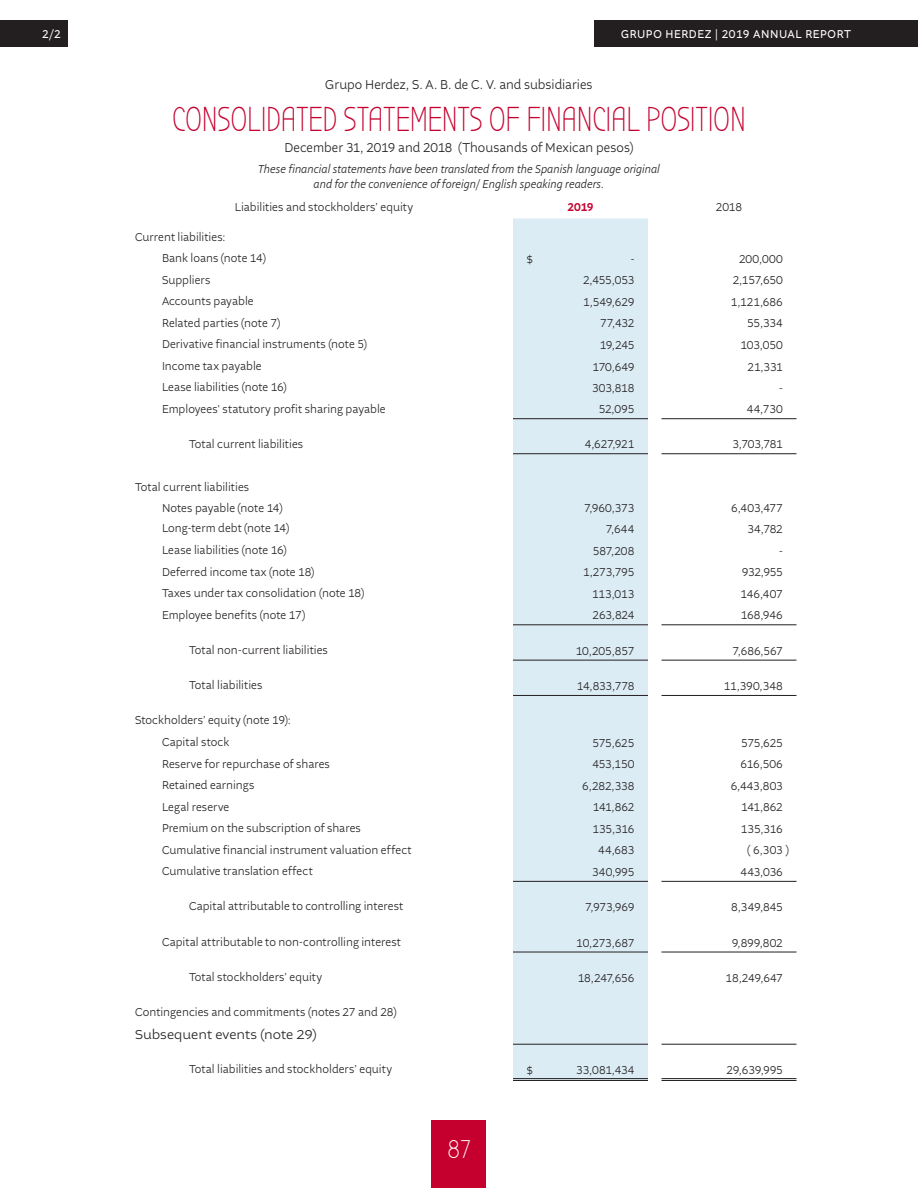
<style>
.page{position:relative;width:918px;height:1188px;background:#fff}
.page>*{position:absolute;margin:0;border:0;box-sizing:border-box;transform-origin:0 0}
.TITULOS_NOTAS_FINANC{font:34.5px "Bubbler One";letter-spacing:-.01em;color:#c5002e;scale:.9 1}
.t1{font:25.5px "Bubbler One";color:#fff}
.t2{font:300 13.5px "Altivo";color:#231f20;scale:.9 1}
.t3{font:300 13.5px "Altivo";color:#231f20}
.t4{font:300 12px/21.6px "Altivo";letter-spacing:.005em;color:#231f20;scale:.9 1}
.t5{font:italic 300 12px/15px "Altivo";letter-spacing:.005em;color:#231f20;text-align:center;scale:.9 1}
.Cornisa___L{font:12px "Altivo";letter-spacing:.055em;color:#fff;scale:.9 1}
.t6{font:500 12px "Altivo";color:#c5002e;scale:.9 1}
</style>
<div class="page">
<div style="left:513px;top:218px;width:135px;height:840px;background:#dcecf5"></div>
<div style="left:513px;top:1058px;width:135px;height:22px;background:#dcecf5"></div>
<hr style="left:662px;top:1078px;width:134px;height:1px;background:#231f20">
<hr style="left:662px;top:1080px;width:134px;height:1px;background:#231f20">
<hr style="left:662px;top:418px;width:134px;height:1px;background:#231f20">
<hr style="left:662px;top:453px;width:134px;height:1px;background:#231f20">
<hr style="left:662px;top:660px;width:134px;height:1px;background:#231f20">
<hr style="left:662px;top:695px;width:134px;height:1px;background:#231f20">
<hr style="left:662px;top:881px;width:134px;height:1px;background:#231f20">
<hr style="left:662px;top:952px;width:134px;height:1px;background:#231f20">
<hr style="left:513px;top:418px;width:135px;height:1px;background:#231f20">
<hr style="left:513px;top:453px;width:135px;height:1px;background:#231f20">
<hr style="left:513px;top:660px;width:135px;height:1px;background:#231f20">
<hr style="left:513px;top:695px;width:135px;height:1px;background:#231f20">
<hr style="left:513px;top:881px;width:135px;height:1px;background:#231f20">
<hr style="left:513px;top:952px;width:135px;height:1px;background:#231f20">
<hr style="left:513px;top:1078px;width:135px;height:1px;background:#231f20">
<hr style="left:513px;top:1080px;width:135px;height:1px;background:#231f20">
<hr style="left:513px;top:1044px;width:135px;height:1px;background:#231f20">
<hr style="left:662px;top:1044px;width:134px;height:1px;background:#231f20">
<hr style="left:662px;top:625px;width:134px;height:1px;background:#231f20">
<hr style="left:513px;top:625px;width:135px;height:1px;background:#231f20">
<div style="left:432px;top:1120px;width:54px;height:68px;background:#c5002e"></div>
<div style="left:594px;top:20px;width:324px;height:27px;background:#231f20"></div>
<div style="left:0;top:20px;width:68px;height:27px;background:#231f20"></div>
<p class="Cornisa___L" style="left:42px;top:27px;width:22px">2/2</p>
<p class="Cornisa___L" style="left:621px;top:27px;width:257px">GRUPO HERDEZ | 2019 ANNUAL REPORT</p>
<p class="t2" style="left:325px;top:75px;width:299px">Grupo Herdez, S. A. B. de C. V. and subsidiaries</p>
<p class="TITULOS_NOTAS_FINANC" style="left:172px;top:99px;width:639px">CONSOLIDATED STATEMENTS OF FINANCIAL POSITION</p>
<p class="t2" style="left:285px;top:138px;width:389px">December 31, 2019 and 2018 (Thousands of Mexican pesos)</p>
<p class="t5" style="left:258px;top:161px;width:448px">These financial statements have been translated from the Spanish language original and for the convenience of foreign/ English speaking readers.</p>
<p class="t4" style="left:235px;top:196px;width:200px">Liabilities and stockholders’ equity</p>
<p class="t6" style="left:567px;top:199px;width:31px">2019</p>
<p class="t4" style="left:716px;top:196px;width:31px">2018</p>
<p class="t4" style="left:162px;top:226px;width:117px;text-indent:-27px">Current liabilities:<br>Bank loans (note 14)</p>
<p class="t4" style="left:526px;top:248px;width:9px">$</p>
<p class="t4" style="left:631px;top:248px;width:6px">-</p>
<p class="t4" style="left:739px;top:248px;width:50px">200,000</p>
<p class="t4" style="left:162px;top:269px;width:55px">Suppliers</p>
<p class="t4" style="left:583px;top:270px;width:59px">2,455,053</p>
<p class="t4" style="left:733px;top:270px;width:57px">2,157,650</p>
<p class="t4" style="left:162px;top:290px;width:103px">Accounts payable</p>
<p class="t4" style="left:583px;top:291px;width:58px">1,549,629</p>
<p class="t4" style="left:731px;top:291px;width:59px">1,121,686</p>
<p class="t4" style="left:162px;top:312px;width:133px">Related parties (note 7)</p>
<p class="t4" style="left:600px;top:313px;width:40px">77,432</p>
<p class="t4" style="left:747px;top:313px;width:41px">55,334</p>
<p class="t4" style="left:162px;top:333px;width:230px">Derivative financial instruments (note 5)</p>
<p class="t4" style="left:600px;top:334px;width:40px">19,245</p>
<p class="t4" style="left:740px;top:334px;width:49px">103,050</p>
<p class="t4" style="left:162px;top:355px;width:112px">Income tax payable</p>
<p class="t4" style="left:592px;top:356px;width:48px">170,649</p>
<p class="t4" style="left:748px;top:356px;width:41px">21,331</p>
<p class="t4" style="left:162px;top:376px;width:140px">Lease liabilities (note 16)</p>
<p class="t4" style="left:592px;top:377px;width:49px">303,818</p>
<p class="t4" style="left:779px;top:377px;width:6px">-</p>
<p class="t4" style="left:162px;top:398px;width:250px">Employees' statutory profit sharing payable</p>
<p class="t4" style="left:599px;top:399px;width:41px">52,095</p>
<p class="t4" style="left:747px;top:399px;width:42px">44,730</p>
<p class="t4" style="left:189px;top:433px;width:128px">Total current liabilities</p>
<p class="t4" style="left:585px;top:434px;width:57px">4,627,921</p>
<p class="t4" style="left:732px;top:434px;width:58px">3,703,781</p>
<p class="t4" style="left:162px;top:476px;width:136px;line-height:21px;text-indent:-27px">Total current liabilities<br>Notes payable (note 14)</p>
<p class="t4" style="left:584px;top:497px;width:57px">7,960,373</p>
<p class="t4" style="left:731px;top:497px;width:59px">6,403,477</p>
<p class="t4" style="left:162px;top:518px;width:143px">Long-term debt (note 14)</p>
<p class="t4" style="left:606px;top:519px;width:33px">7,644</p>
<p class="t4" style="left:748px;top:519px;width:41px">34,782</p>
<p class="t4" style="left:162px;top:539px;width:140px">Lease liabilities (note 16)</p>
<p class="t4" style="left:593px;top:540px;width:48px">587,208</p>
<p class="t4" style="left:779px;top:540px;width:6px">-</p>
<p class="t4" style="left:162px;top:561px;width:171px">Deferred income tax (note 18)</p>
<p class="t4" style="left:583px;top:562px;width:59px">1,273,795</p>
<p class="t4" style="left:742px;top:562px;width:47px">932,955</p>
<p class="t4" style="left:162px;top:582px;width:226px">Taxes under tax consolidation (note 18)</p>
<p class="t4" style="left:592px;top:583px;width:49px">113,013</p>
<p class="t4" style="left:741px;top:583px;width:49px">146,407</p>
<p class="t4" style="left:162px;top:604px;width:161px">Employee benefits (note 17)</p>
<p class="t4" style="left:593px;top:605px;width:48px">263,824</p>
<p class="t4" style="left:741px;top:605px;width:48px">168,946</p>
<p class="t4" style="left:189px;top:639px;width:156px">Total non-current liabilities</p>
<p class="t4" style="left:576px;top:640px;width:67px">10,205,857</p>
<p class="t4" style="left:732px;top:640px;width:58px">7,686,567</p>
<p class="t4" style="left:189px;top:675px;width:83px">Total liabilities</p>
<p class="t4" style="left:577px;top:675px;width:65px">14,833,778</p>
<p class="t4" style="left:724px;top:675px;width:67px">11,390,348</p>
<p class="t4" style="left:162px;top:710px;width:145px;text-indent:-27px">Stockholders’ equity (note 19):<br>Capital stock</p>
<p class="t4" style="left:593px;top:732px;width:48px">575,625</p>
<p class="t4" style="left:741px;top:732px;width:48px">575,625</p>
<p class="t4" style="left:162px;top:753px;width:188px">Reserve for repurchase of shares</p>
<p class="t4" style="left:592px;top:754px;width:48px">453,150</p>
<p class="t4" style="left:740px;top:754px;width:49px">616,506</p>
<p class="t4" style="left:162px;top:774px;width:104px">Retained earnings</p>
<p class="t4" style="left:582px;top:775px;width:59px">6,282,338</p>
<p class="t4" style="left:731px;top:775px;width:60px">6,443,803</p>
<p class="t4" style="left:162px;top:796px;width:76px">Legal reserve</p>
<p class="t4" style="left:593px;top:797px;width:48px">141,862</p>
<p class="t4" style="left:741px;top:797px;width:48px">141,862</p>
<p class="t4" style="left:162px;top:817px;width:223px">Premium on the subscription of shares</p>
<p class="t4" style="left:592px;top:818px;width:48px">135,316</p>
<p class="t4" style="left:741px;top:818px;width:48px">135,316</p>
<p class="t4" style="left:162px;top:839px;width:279px">Cumulative financial instrument valuation effect</p>
<p class="t4" style="left:598px;top:840px;width:42px">44,683</p>
<p class="t4" style="left:747px;top:840px;width:48px">( 6,303 )</p>
<p class="t4" style="left:162px;top:860px;width:169px">Cumulative translation effect</p>
<p class="t4" style="left:592px;top:861px;width:49px">340,995</p>
<p class="t4" style="left:740px;top:861px;width:49px">443,036</p>
<p class="t4" style="left:189px;top:896px;width:240px">Capital attributable to controlling interest</p>
<p class="t4" style="left:585px;top:897px;width:56px">7,973,969</p>
<p class="t4" style="left:731px;top:897px;width:59px">8,349,845</p>
<p class="t4" style="left:162px;top:931px;width:267px">Capital attributable to non-controlling interest</p>
<p class="t4" style="left:576px;top:932px;width:66px">10,273,687</p>
<p class="t4" style="left:732px;top:932px;width:59px">9,899,802</p>
<p class="t4" style="left:189px;top:966px;width:149px">Total stockholders’ equity</p>
<p class="t4" style="left:578px;top:967px;width:65px">18,247,656</p>
<p class="t4" style="left:725px;top:967px;width:65px">18,249,647</p>
<p class="t4" style="left:135px;top:1002px;width:292px">Contingencies and commitments (notes 27 and 28)</p>
<p class="t3" style="left:135px;top:1026px;width:183px">Subsequent events (note 29)</p>
<p class="t4" style="left:189px;top:1059px;width:227px">Total liabilities and stockholders’ equity</p>
<p class="t4" style="left:526px;top:1059px;width:9px">$</p>
<p class="t4" style="left:576px;top:1059px;width:66px">33,081,434</p>
<p class="t4" style="left:727px;top:1059px;width:64px">29,639,995</p>
<h2 class="t1" style="left:448px;top:1135px;width:24px">87</h2>
</div>
